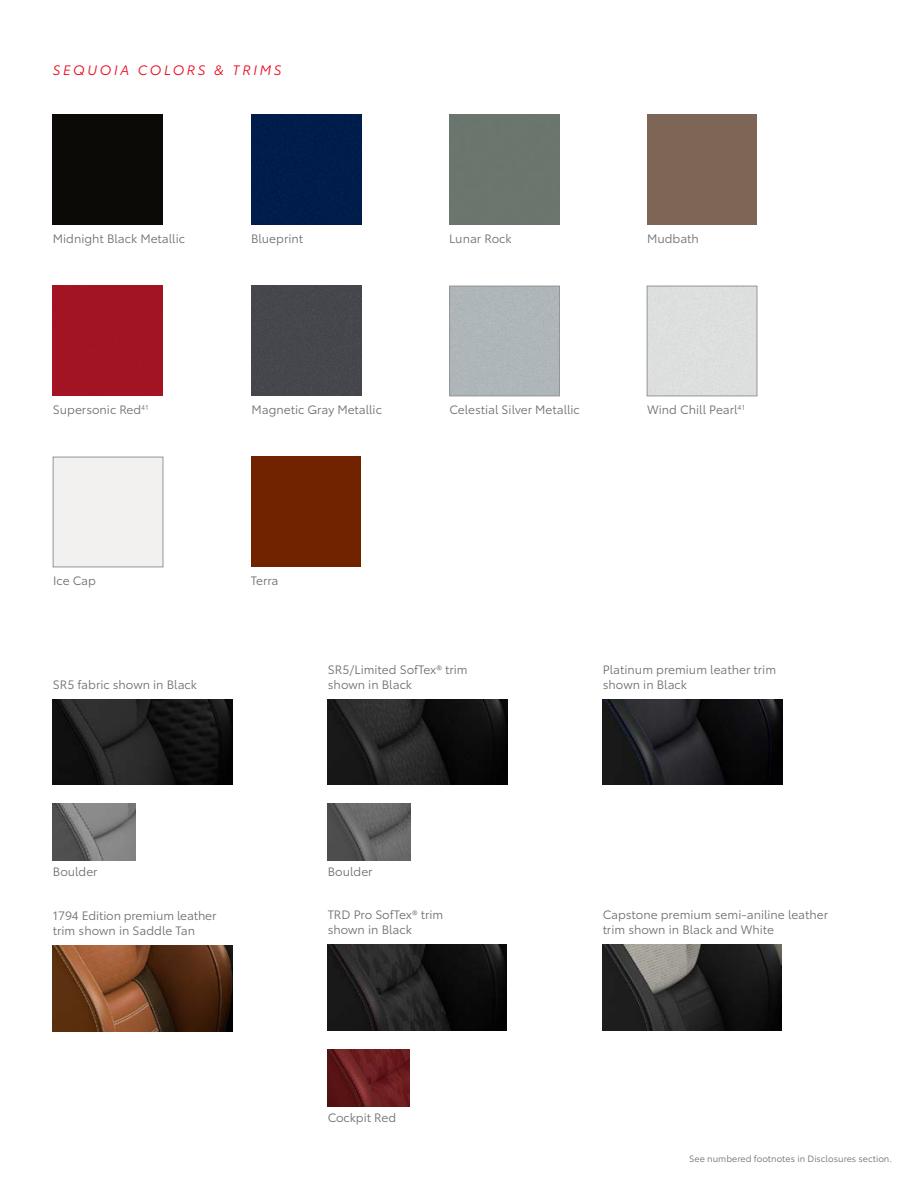
<style>
.page{position:relative;width:918px;height:1188px;background:#fff}
.page>*{position:absolute;margin:0;border:0;box-sizing:border-box;transform-origin:0 0}
.t1{font:italic 13.5px "Toyota Type";letter-spacing:.2em;color:#eb0a1e}
.t2{font:12px/15px "Toyota Type";color:#6d6e71}
.t3{font:9px "Toyota Type";color:#6d6e71}
</style>
<div class="page">
<img style="left:603px;top:699px;width:179px;height:86px">
<img style="left:328px;top:699px;width:179px;height:86px">
<img style="left:603px;top:945px;width:179px;height:85px">
<img style="left:53px;top:699px;width:179px;height:86px">
<img style="left:328px;top:945px;width:179px;height:85px">
<img style="left:328px;top:803px;width:82px;height:57px">
<img style="left:53px;top:803px;width:82px;height:57px">
<img style="left:328px;top:1049px;width:82px;height:57px">
<div style="left:53px;top:115px;width:110px;height:110px;background:#0b0a07"></div>
<div style="left:251px;top:115px;width:110px;height:110px;background:#001d4b"></div>
<div style="left:53px;top:286px;width:110px;height:110px;background:#a21324"></div>
<div style="left:647px;top:115px;width:110px;height:110px;background:#7d6656"></div>
<div style="left:251px;top:286px;width:110px;height:110px;background:#45474c"></div>
<div style="left:451px;top:288px;width:107px;height:106px;background:#afb6ba"></div>
<div style="left:449px;top:286px;width:111px;height:110px;border:1px solid #939598"></div>
<div style="left:647px;top:286px;width:110px;height:110px;border:1px solid #939598"></div>
<div style="left:53px;top:457px;width:110px;height:110px;border:1px solid #939598"></div>
<div style="left:251px;top:457px;width:110px;height:110px;background:#712300"></div>
<img style="left:53px;top:946px;width:179px;height:85px">
<p class="t1" style="left:53px;top:60px;width:230px">SEQUOIA COLORS &amp; TRIMS</p>
<p class="t2" style="left:251px;top:230px;width:53px">Blueprint</p>
<p class="t2" style="left:53px;top:230px;width:134px">Midnight Black Metallic</p>
<p class="t2" style="left:449px;top:230px;width:64px">Lunar Rock</p>
<p class="t2" style="left:647px;top:230px;width:53px">Mudbath</p>
<p class="t2" style="left:53px;top:401px;width:97px">Supersonic Red<sup>41</sup></p>
<p class="t2" style="left:251px;top:401px;width:132px">Magnetic Gray Metallic</p>
<p class="t2" style="left:647px;top:401px;width:99px">Wind Chill Pearl<sup>41</sup></p>
<p class="t2" style="left:449px;top:401px;width:132px">Celestial Silver Metallic</p>
<p class="t2" style="left:53px;top:572px;width:44px">Ice Cap</p>
<p class="t2" style="left:251px;top:572px;width:29px">Terra</p>
<p class="t2" style="left:53px;top:676px;width:146px">SR5 fabric shown in Black</p>
<p class="t2" style="left:328px;top:661px;width:141px">SR5/Limited SofTex® trim shown in Black</p>
<p class="t2" style="left:603px;top:661px;width:175px">Platinum premium leather trim shown in Black</p>
<p class="t2" style="left:53px;top:863px;width:46px">Boulder</p>
<p class="t2" style="left:328px;top:863px;width:46px">Boulder</p>
<p class="t2" style="left:328px;top:907px;width:117px">TRD Pro SofTex® trim shown in Black</p>
<p class="t2" style="left:53px;top:908px;width:165px">1794 Edition premium leather trim shown in Saddle Tan</p>
<p class="t2" style="left:328px;top:1109px;width:70px">Cockpit Red</p>
<p class="t2" style="left:603px;top:907px;width:227px">Capstone premium semi-aniline leather trim shown in Black and White</p>
<p class="t3" style="left:689px;top:1152px;width:204px">See numbered footnotes in Disclosures section.</p>
</div>
